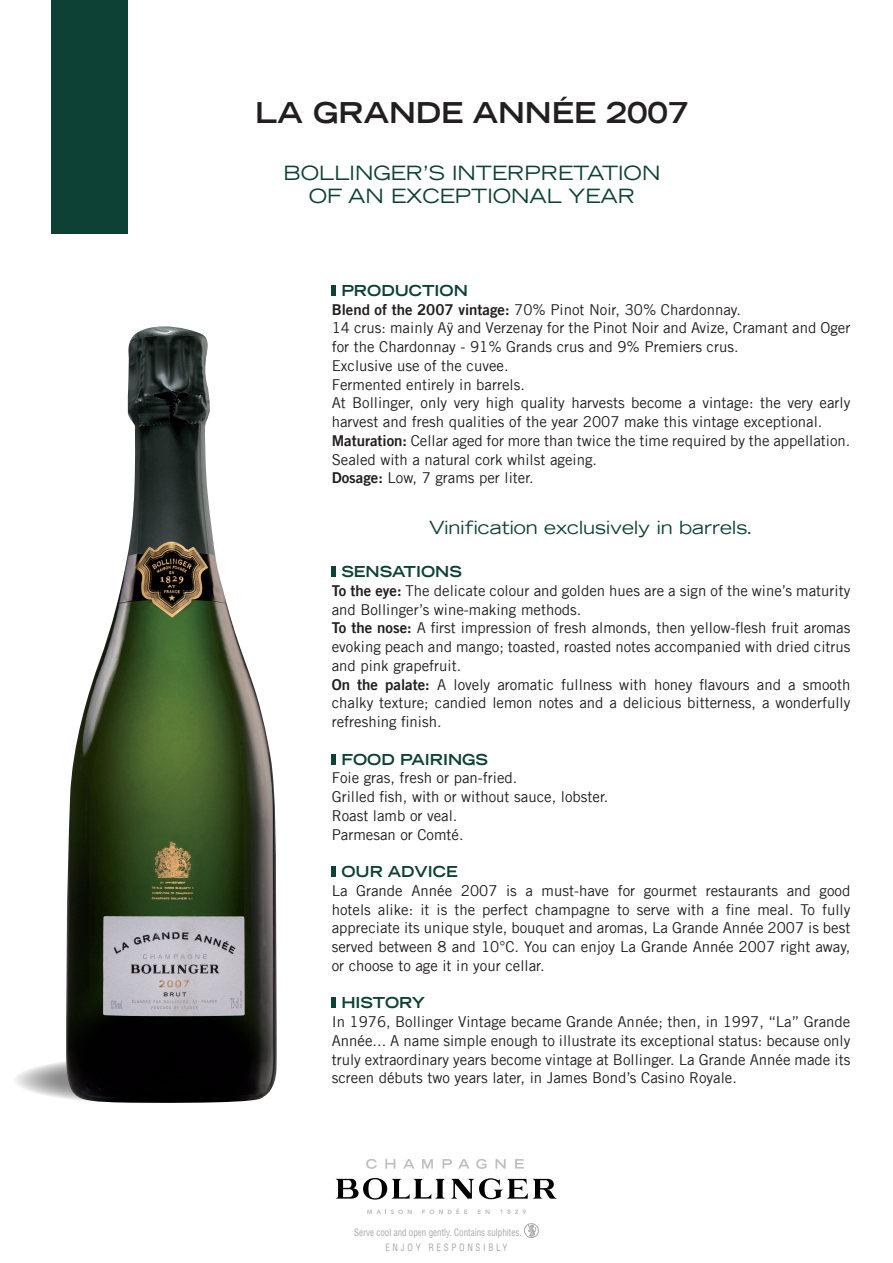
<style>
.page{position:relative;width:893px;height:1263px;background:#fff}
.page>*{position:absolute;margin:0;border:0;box-sizing:border-box;transform-origin:0 0}
.t1{font:700 expanded 28.5px "Trade Gothic LT";color:#231f20}
.t2{font:expanded 19.5px/23.4px "Trade Gothic LT";color:#0d4135;text-align:center}
.t3{font:expanded 18px "Trade Gothic LT";color:#0d4135}
.t4{font:15px/18.8px "Trade Gothic LT";color:#231f20}
.t5{font:700 expanded 15px "Trade Gothic LT";color:#0d4135}
.t6{font:condensed 9.9px "Helvetica";color:#a8a9ad;scale:.91 1}
.t7{font:condensed 9.9px "Helvetica";letter-spacing:.3em;color:#a8a9ad;scale:.91 1}
.s1{font-weight:700;font-stretch:expanded;color:#0d4135}
.s2{font-family:"Trade Gothic LT Bold Two"}
</style>
<div class="page">
<svg style="left:13px;top:1057px;width:255px;height:46px"></svg>
<hr style="left:332px;top:285px;width:4px;height:11px;background:#0d4135">
<hr style="left:332px;top:566px;width:4px;height:11px;background:#0d4135">
<hr style="left:332px;top:754px;width:4px;height:11px;background:#0d4135">
<hr style="left:332px;top:866px;width:4px;height:11px;background:#0d4135">
<hr style="left:332px;top:997px;width:4px;height:11px;background:#0d4135">
<div style="left:51px;top:0;width:77px;height:234px;background:#0d4135"></div>
<svg style="left:335px;top:1178px;width:110px;height:21px"></svg>
<svg style="left:451px;top:1178px;width:107px;height:21px"></svg>
<svg style="left:366px;top:1159px;width:11px;height:10px"></svg>
<svg style="left:385px;top:1159px;width:10px;height:9px"></svg>
<svg style="left:403px;top:1159px;width:11px;height:9px"></svg>
<svg style="left:422px;top:1159px;width:11px;height:9px"></svg>
<svg style="left:442px;top:1159px;width:10px;height:9px"></svg>
<svg style="left:458px;top:1159px;width:11px;height:9px"></svg>
<svg style="left:476px;top:1159px;width:11px;height:10px"></svg>
<svg style="left:495px;top:1159px;width:11px;height:9px"></svg>
<svg style="left:515px;top:1159px;width:9px;height:9px"></svg>
<svg style="left:367px;top:1209px;width:45px;height:5px"></svg>
<svg style="left:422px;top:1208px;width:45px;height:6px"></svg>
<svg style="left:478px;top:1209px;width:11px;height:5px"></svg>
<svg style="left:500px;top:1209px;width:26px;height:5px"></svg>
<svg style="left:524px;top:1223px;width:15px;height:15px"></svg>
<img style="left:65px;top:326px;width:212px;height:777px">
<h1 class="t1" style="left:255px;top:94px;width:435px">LA GRANDE ANNÉE 2007</h1>
<h2 class="t2" style="left:284px;top:161px;width:378px">BOLLINGER’S INTERPRETATION<br>OF AN EXCEPTIONAL YEAR</h2>
<p class="t4" style="left:332px;top:281px;width:520px;text-indent:10px"><span class="s1">PRODUCTION<br></span><span class="s2">Blend of the 2007 vintage:</span> 70% Pinot Noir, 30% Chardonnay.<br>14 crus: mainly Aÿ and Verzenay for the Pinot Noir and Avize, Cramant and Oger for the Chardonnay - 91% Grands crus and 9% Premiers crus.<br>Exclusive use of the cuvee.<br>Fermented entirely in barrels.<br>At Bollinger, only very high quality harvests become a vintage: the very early harvest and fresh qualities of the year 2007 make this vintage exceptional.<br><span class="s2">Maturation:</span> Cellar aged for more than twice the time required by the appellation.<br>Sealed with a natural cork whilst ageing.<br><span class="s2">Dosage:</span> Low, 7 grams per liter.</p>
<p class="t3" style="left:430px;top:515px;width:324px">Vinification exclusively in barrels.</p>
<p class="t4" style="left:332px;top:562px;width:520px;text-indent:10px"><span class="s1">SENSATIONS<br></span><span class="s2">To the eye:</span> The delicate colour and golden hues are a sign of the wine’s maturity and Bollinger’s wine-making methods.<br><span class="s2">To the nose:</span> A first impression of fresh almonds, then yellow-flesh fruit aromas evoking peach and mango; toasted, roasted notes accompanied with dried citrus and pink grapefruit.<br><span class="s2">On the palate:</span> A lovely aromatic fullness with honey flavours and a smooth chalky texture; candied lemon notes and a delicious bitterness, a wonderfully refreshing finish.</p>
<p class="t5" style="left:341px;top:749px;width:148px">FOOD PAIRINGS</p>
<p class="t4" style="left:332px;top:768px;width:278px">Foie gras, fresh or pan-fried.<br>Grilled fish, with or without sauce, lobster.<br>Roast lamb or veal.<br>Parmesan or Comté.</p>
<p class="t5" style="left:341px;top:862px;width:118px">OUR ADVICE</p>
<p class="t4" style="left:332px;top:881px;width:520px;text-align:justify">La Grande Année 2007 is a must-have for gourmet restaurants and good hotels alike: it is the perfect champagne to serve with a fine meal. To fully appreciate its unique style, bouquet and aromas, La Grande Année 2007 is best served between 8 and 10°C. You can enjoy La Grande Année 2007 right away, or choose to age it in your cellar.</p>
<p class="t5" style="left:341px;top:993px;width:85px">HISTORY</p>
<p class="t4" style="left:332px;top:1012px;width:520px;text-align:justify">In 1976, Bollinger Vintage became Grande Année; then, in 1997, “La” Grande Année... A name simple enough to illustrate its exceptional status: because only truly extraordinary years become vintage at Bollinger. La Grande Année made its screen débuts two years later, in James Bond’s Casino Royale.</p>
<p class="t6" style="left:354px;top:1226px;width:186px">Serve cool and open gently. Contains sulphites.</p>
<p class="t7" style="left:385px;top:1241px;width:136px">ENJOY RESPONSIBLY</p>
</div>
